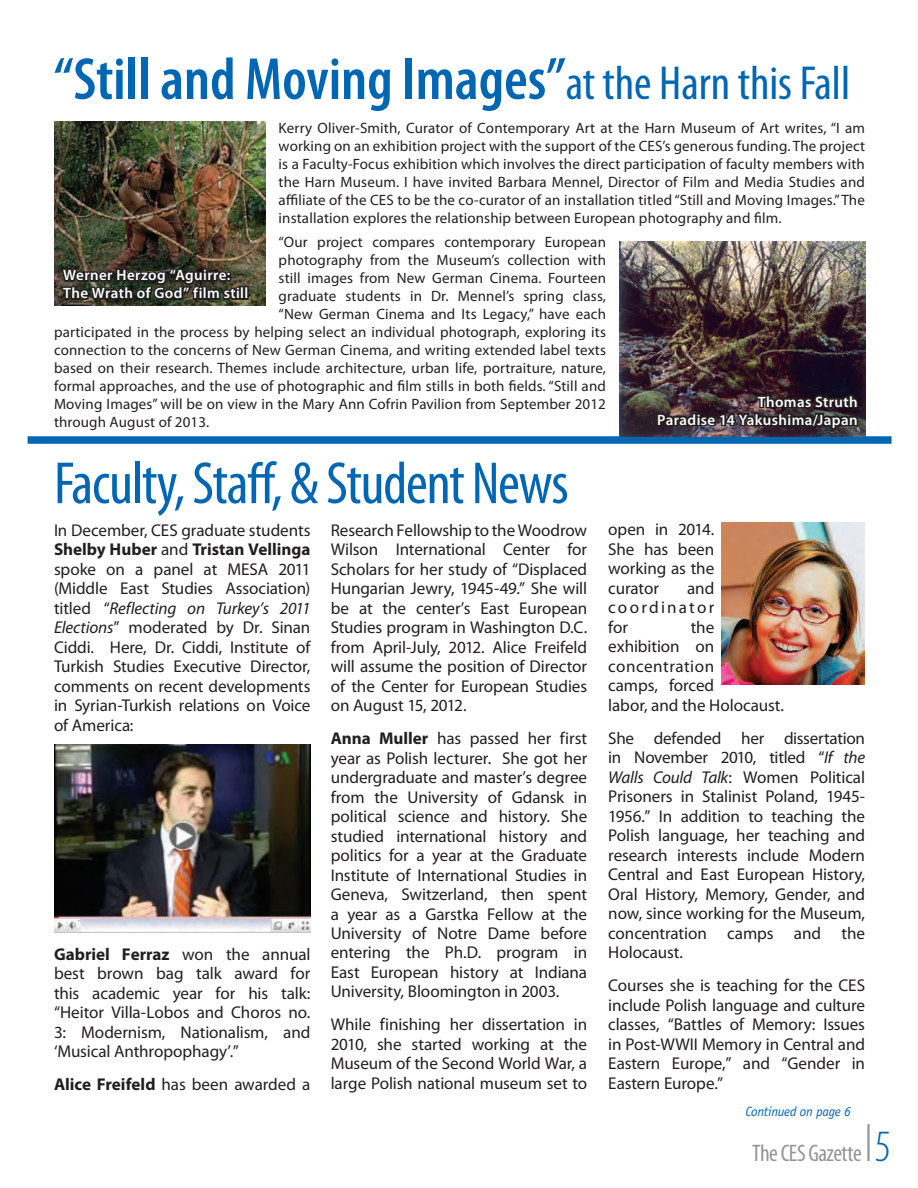
<style>
.page{position:relative;width:918px;height:1188px;background:#fff}
.page>*{position:absolute;margin:0;border:0;box-sizing:border-box;transform-origin:0 0}
.t1{font:600 condensed 60px "Myriad Pro";color:#0166b3}
.t2{font:condensed 60px "Myriad Pro";letter-spacing:-.02em;color:#0166b3}
.t3{font:condensed 24px "Myriad Pro";letter-spacing:-.025em;color:#939598}
.t4{font:17.1px/19.5px "Myriad Pro";letter-spacing:-.005em;color:#231f20;text-align:justify}
.t5{font:15px/18px "Myriad Pro";letter-spacing:.01em;color:#231f20;text-align:justify}
.t6{font:600 15px/18px "Myriad Pro";letter-spacing:.025em;color:#fff;text-align:right}
.t7{font:italic 13.5px "Officina Sans";letter-spacing:-.02em;color:#0166b3}
.s1{font-weight:400;font-size:48px}
.s2{font-weight:700}
.s3{font-style:italic}
.s4{font-weight:300;font-size:45px;color:#0166b3}
</style>
<div class="page">
<div style="left:28px;top:436px;width:864px;height:8px;background:#0166b3"></div>
<img style="left:54px;top:745px;width:256px;height:188px">
<img style="left:721px;top:523px;width:144px;height:162px">
<img style="left:620px;top:241px;width:245px;height:195px">
<img style="left:655px;top:332px;width:205px;height:198px">
<img style="left:54px;top:122px;width:211px;height:184px">
<img style="left:59px;top:206px;width:182px;height:100px">
<div style="left:240px;top:286px;width:5px;height:14px;border:3px solid #231f20"></div>
<div style="left:244px;top:286px;width:5px;height:14px;border:3px solid #231f20"></div>
<hr style="left:867px;top:1124px;width:3px;height:37px;background:#939598">
<h1 class="t1" style="left:54px;top:42px;width:798px">“Still and Moving Images”<span class="s1">at the Harn this Fall</span></h1>
<p class="t5" style="left:279px;top:118px;width:588px">Kerry Oliver-Smith, Curator of Contemporary Art at the Harn Museum of Art writes, “I am working on an exhibition project with the support of the CES’s generous funding. The project is a Faculty-Focus exhibition which involves the direct participation of faculty members with the Harn Museum. I have invited Barbara Mennel, Director of Film and Media Studies and affiliate of the CES to be the co-curator of an installation titled “Still and Moving Images.” The installation explores the relationship between European photography and film.</p>
<p class="t5" style="left:279px;top:233px;width:329px">“Our project compares contemporary European</p>
<p class="t5" style="left:279px;top:251px;width:329px">photography from the Museum’s collection with</p>
<p class="t5" style="left:279px;top:269px;width:329px">still images from New German Cinema. Fourteen</p>
<p class="t5" style="left:279px;top:287px;width:329px">graduate students in Dr. Mennel’s spring class,</p>
<p class="t5" style="left:279px;top:305px;width:329px">“New German Cinema and Its Legacy,” have each</p>
<p class="t5" style="left:54px;top:323px;width:554px">participated in the process by helping select an individual photograph, exploring its</p>
<p class="t5" style="left:54px;top:341px;width:554px">connection to the concerns of New German Cinema, and writing extended label texts</p>
<p class="t5" style="left:54px;top:359px;width:554px">based on their research. Themes include architecture, urban life, portraiture, nature,</p>
<p class="t5" style="left:54px;top:377px;width:553px">formal approaches, and the use of photographic and film stills in both fields. “Still and</p>
<p class="t5" style="left:54px;top:395px;width:553px">Moving Images” will be on view in the Mary Ann Cofrin Pavilion from September 2012</p>
<p class="t5" style="left:54px;top:413px;width:157px">through August of 2013.</p>
<p class="t6" style="left:63px;top:266px;width:187px;text-align:left">Werner Herzog “Aguirre:<br>The Wrath of God” film still</p>
<p class="t6" style="left:657px;top:392px;width:202px">Thomas Struth<br>Paradise 14 Yakushima/Japan</p>
<h1 class="t2" style="left:54px;top:447px;width:516px">Faculty, Staff, &amp; Student News</h1>
<p class="t4" style="left:54px;top:520px;width:258px">In December, CES graduate students <span class="s2">Shelby Huber</span> and <span class="s2">Tristan Vellinga </span>spoke on a panel at MESA 2011 (Middle East Studies Association) titled “<span class="s3">Reflecting on Turkey’s 2011<br>Elections</span>” moderated by Dr. Sinan Ciddi. Here, Dr. Ciddi, Institute of Turkish Studies Executive Director, comments on recent developments in Syrian-Turkish relations on Voice of America:</p>
<p class="t4" style="left:331px;top:520px;width:258px">Research Fellowship to the Woodrow Wilson International Center for Scholars for her study of “Displaced Hungarian Jewry, 1945-49.” She will be at the center’s East European Studies program in Washington D.C. from April-July, 2012. Alice Freifeld will assume the position of Director of the Center for European Studies on August 15, 2012.</p>
<p class="t4" style="left:331px;top:728px;width:258px"><span class="s2">Anna Muller</span> has passed her first year as Polish lecturer. She got her undergraduate and master’s degree from the University of Gdansk in political science and history. She studied international history and politics for a year at the Graduate Institute of International Studies in Geneva, Switzerland, then spent a year as a Garstka Fellow at the University of Notre Dame before entering the Ph.D. program in East European history at Indiana University, Bloomington in 2003.</p>
<p class="t4" style="left:331px;top:1015px;width:258px">While finishing her dissertation in 2010, she started working at the Museum of the Second World War, a large Polish national museum set to</p>
<p class="t4" style="left:54px;top:944px;width:258px"><span class="s2">Gabriel Ferraz</span> won the annual best brown bag talk award for this academic year for his talk: “Heitor Villa-Lobos and Choros no.<br>3: Modernism, Nationalism, and ‘Musical Anthropophagy’.”</p>
<p class="t4" style="left:54px;top:1075px;width:258px"><span class="s2">Alice Freifeld</span> has been awarded a</p>
<p class="t4" style="left:608px;top:520px;width:108px">open in 2014.<br>She has been working as the curator</p>
<p class="t4" style="left:608px;top:578px;width:108px;text-indent:79px">and coordinator for</p>
<p class="t4" style="left:608px;top:617px;width:177px;text-align:left;text-indent:83px">the exhibition on concentration<br>camps, forced<br>labor, and the Holocaust.</p>
<p class="t4" style="left:608px;top:728px;width:258px">She defended her dissertation in November 2010, titled “<span class="s3">If the Walls Could Talk</span>: Women Political Prisoners in Stalinist Poland, 1945- 1956.” In addition to teaching the Polish language, her teaching and research interests include Modern Central and East European History, Oral History, Memory, Gender, and now, since working for the Museum, concentration camps and the Holocaust.</p>
<p class="t4" style="left:608px;top:976px;width:258px">Courses she is teaching for the CES include Polish language and culture classes, “Battles of Memory: Issues in Post-WWII Memory in Central and Eastern Europe,” and “Gender in Eastern Europe.”</p>
<p class="t7" style="left:745px;top:1103px;width:107px">Continued on page 6</p>
<h2 class="t3" style="left:752px;top:1139px;width:140px">The CES Gazette <span class="s4">5</span></h2>
</div>
